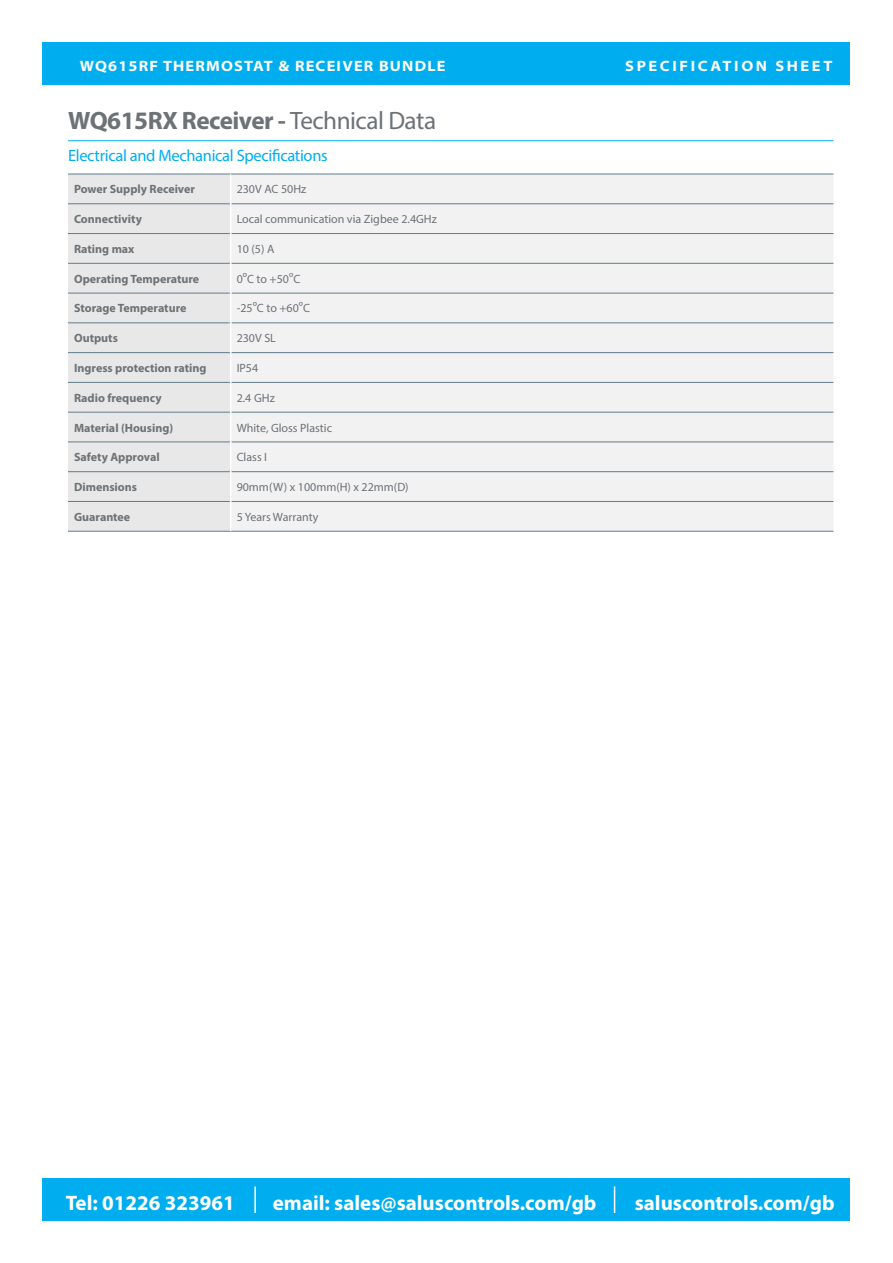
<style>
.page{position:relative;width:893px;height:1263px;background:#fff}
.page>*{position:absolute;margin:0;border:0;box-sizing:border-box;transform-origin:0 0}
.t1{font:700 25.2px "Myriad Pro";letter-spacing:-.02em;color:#6c7276}
.t2{font:700 21px "Myriad Pro";color:#fff}
.t3{font:16.5px "Myriad Pro";letter-spacing:-.02em;color:#00aeef}
.t4{font:700 semi-expanded 15px "Myriad Pro";letter-spacing:.08em;color:#fff}
.t5{font:700 semi-expanded 15px "Myriad Pro";letter-spacing:.175em;color:#fff}
.Specifictaions{font:700 12px "Myriad Pro";color:#6c7276}
.Specifictaions-2{font:12px "Myriad Pro";color:#6c7276}
.s1{font-weight:400}
</style>
<div class="page">
<div style="left:43px;top:43px;width:807px;height:42px;background:#00aeef"></div>
<hr style="left:68px;top:140px;width:765px;height:1px;background:#00aeef">
<div style="left:68px;top:175px;width:162px;height:356px;background:#e8e8e9"></div>
<div style="left:231px;top:175px;width:602px;height:356px;background:#f3f2f3"></div>
<hr style="left:68px;top:174px;width:163px;height:1px;background:#607d8b">
<hr style="left:231px;top:174px;width:602px;height:1px;background:#607d8b">
<hr style="left:68px;top:204px;width:162px;height:1px;background:#607d8b">
<hr style="left:231px;top:204px;width:602px;height:1px;background:#607d8b">
<hr style="left:68px;top:233px;width:162px;height:1px;background:#607d8b">
<hr style="left:231px;top:233px;width:602px;height:1px;background:#607d8b">
<hr style="left:68px;top:263px;width:162px;height:1px;background:#607d8b">
<hr style="left:231px;top:263px;width:602px;height:1px;background:#607d8b">
<hr style="left:68px;top:293px;width:162px;height:1px;background:#607d8b">
<hr style="left:231px;top:293px;width:602px;height:1px;background:#607d8b">
<hr style="left:68px;top:323px;width:162px;height:1px;background:#607d8b">
<hr style="left:231px;top:323px;width:602px;height:1px;background:#607d8b">
<hr style="left:68px;top:352px;width:162px;height:1px;background:#607d8b">
<hr style="left:231px;top:352px;width:602px;height:1px;background:#607d8b">
<hr style="left:68px;top:382px;width:162px;height:1px;background:#607d8b">
<hr style="left:231px;top:382px;width:602px;height:1px;background:#607d8b">
<hr style="left:68px;top:412px;width:162px;height:1px;background:#607d8b">
<hr style="left:231px;top:412px;width:602px;height:1px;background:#607d8b">
<hr style="left:68px;top:442px;width:162px;height:1px;background:#607d8b">
<hr style="left:231px;top:442px;width:602px;height:1px;background:#607d8b">
<hr style="left:68px;top:471px;width:162px;height:1px;background:#607d8b">
<hr style="left:231px;top:471px;width:602px;height:1px;background:#607d8b">
<hr style="left:68px;top:501px;width:162px;height:1px;background:#607d8b">
<hr style="left:231px;top:501px;width:602px;height:1px;background:#607d8b">
<hr style="left:68px;top:531px;width:163px;height:1px;background:#607d8b">
<hr style="left:231px;top:531px;width:602px;height:1px;background:#607d8b">
<hr style="left:230px;top:174px;width:1px;height:30px;background:#fff">
<div style="left:43px;top:1178px;width:807px;height:42px;background:#00aeef"></div>
<hr style="left:254px;top:1186px;width:2px;height:27px;background:#fff">
<svg style="left:614px;top:1186px;width:1px;height:27px"></svg>
<p class="t4" style="left:80px;top:56px;width:367px">WQ615RF THERMOSTAT &amp; RECEIVER BUNDLE</p>
<p class="t5" style="left:625px;top:56px;width:209px">SPECIFICATION SHEET</p>
<p class="t1" style="left:68px;top:105px;width:370px">WQ615RX Receiver - <span class="s1">Technical Data</span></p>
<p class="t3" style="left:68px;top:145px;width:261px">Electrical and Mechanical Specifications</p>
<p class="Specifictaions" style="left:74px;top:182px;width:123px">Power Supply Receiver</p>
<p class="Specifictaions-2" style="left:237px;top:182px;width:71px">230V AC 50Hz</p>
<p class="Specifictaions" style="left:74px;top:211px;width:69px">Connectivity</p>
<p class="Specifictaions-2" style="left:237px;top:212px;width:202px">Local communication via Zigbee 2.4GHz</p>
<p class="Specifictaions" style="left:74px;top:241px;width:62px">Rating max</p>
<p class="Specifictaions-2" style="left:237px;top:241px;width:39px">10 (5) A</p>
<p class="Specifictaions" style="left:74px;top:271px;width:127px">Operating Temperature</p>
<p class="Specifictaions-2" style="left:237px;top:271px;width:65px">0ºC to +50ºC</p>
<p class="Specifictaions" style="left:74px;top:301px;width:114px">Storage Temperature</p>
<p class="Specifictaions-2" style="left:237px;top:301px;width:75px">-25ºC to +60ºC</p>
<p class="Specifictaions" style="left:74px;top:330px;width:45px">Outputs</p>
<p class="Specifictaions-2" style="left:237px;top:331px;width:41px">230V SL</p>
<p class="Specifictaions" style="left:74px;top:360px;width:134px">Ingress protection rating</p>
<p class="Specifictaions-2" style="left:237px;top:361px;width:23px">IP54</p>
<p class="Specifictaions" style="left:74px;top:390px;width:89px">Radio frequency</p>
<p class="Specifictaions-2" style="left:237px;top:390px;width:40px">2.4 GHz</p>
<p class="Specifictaions" style="left:74px;top:420px;width:101px">Material (Housing)</p>
<p class="Specifictaions-2" style="left:237px;top:420px;width:97px">White, Gloss Plastic</p>
<p class="Specifictaions" style="left:74px;top:449px;width:87px">Safety Approval</p>
<p class="Specifictaions-2" style="left:237px;top:450px;width:32px">Class I</p>
<p class="Specifictaions" style="left:74px;top:479px;width:65px">Dimensions</p>
<p class="Specifictaions-2" style="left:237px;top:480px;width:174px">90mm(W) x 100mm(H) x 22mm(D)</p>
<p class="Specifictaions" style="left:74px;top:509px;width:58px">Guarantee</p>
<p class="Specifictaions-2" style="left:237px;top:509px;width:83px">5 Years Warranty</p>
<p class="t2" style="left:66px;top:1189px;width:170px">Tel: 01226 323961</p>
<p class="t2" style="left:273px;top:1189px;width:325px">email: sales@saluscontrols.com/gb</p>
<p class="t2" style="left:635px;top:1189px;width:201px">saluscontrols.com/gb</p>
</div>
